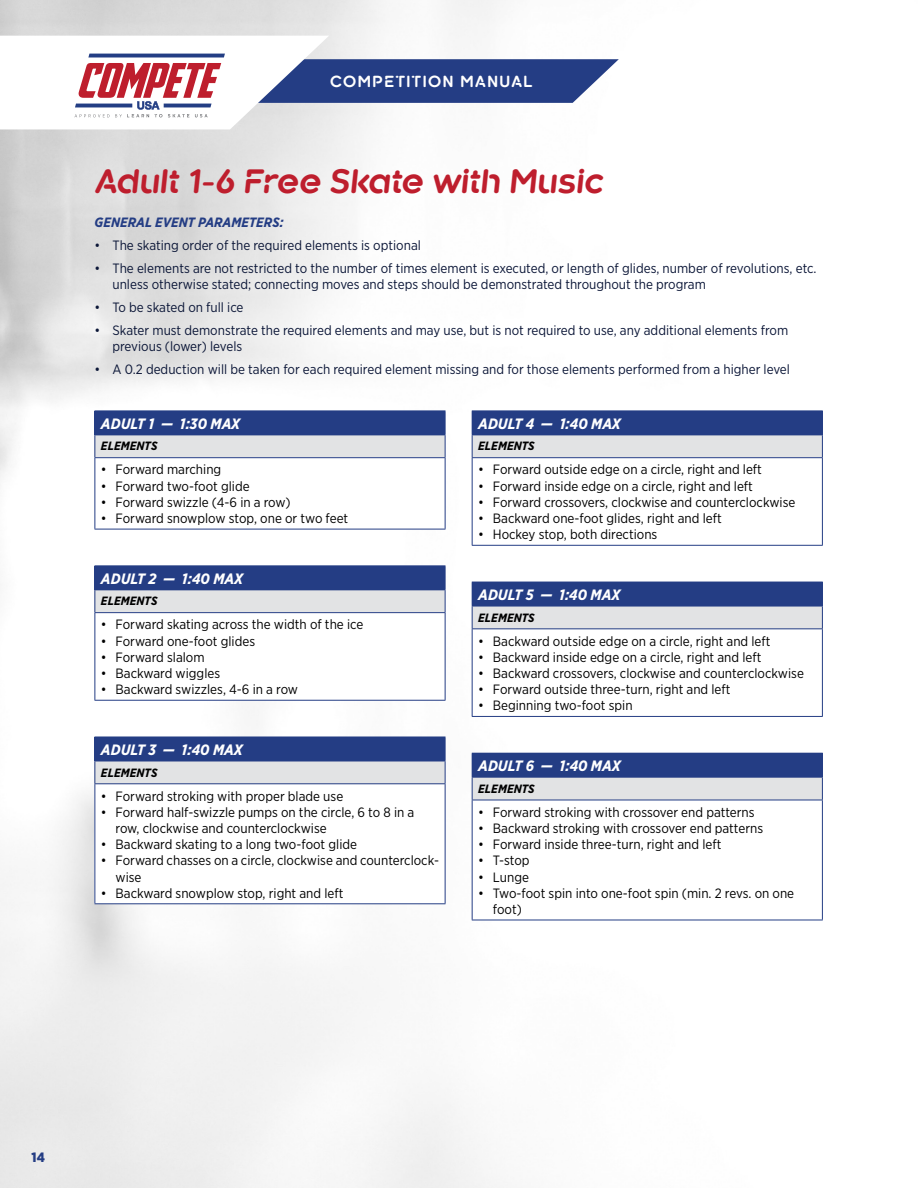
<style>
.page{position:relative;width:918px;height:1188px;background:#fff}
.page>*{position:absolute;margin:0;border:0;box-sizing:border-box;transform-origin:0 0}
.t1{font:italic 700 31.5px "Kroppen Round";color:#be1e2d}
.t2{font:italic 700 15px "Gotham Narrow";color:#fff}
.t3{font:700 15px "Kroppen Round";letter-spacing:.1em;color:#fff}
.t4{font:13.5px/16.2px "Gotham Narrow";color:#000}
.t5{font:13.5px/16.2px "Gotham Narrow";color:#0b1637}
.t6{font:italic 700 13.5px "Gotham Narrow";color:#243d84}
.t7{font:900 13.5px "Gotham Narrow";color:#243d84}
.t8{font:italic 700 12px "Gotham Narrow";color:#000}
</style>
<div class="page">
<svg style="left:74px;top:36px;width:545px;height:93px"></svg>
<div style="left:95px;top:411px;width:350px;height:24px;background:#243d84"></div>
<div style="left:95px;top:435px;width:350px;height:23px;background:#e2e3e4"></div>
<hr style="left:94px;top:435px;width:352px;height:1px;background:#243d84">
<svg style="left:94px;top:411px;width:1px;height:46px"></svg>
<svg style="left:445px;top:411px;width:1px;height:46px"></svg>
<hr style="left:94px;top:457px;width:352px;height:1px;background:#243d84">
<hr style="left:94px;top:458px;width:1px;height:71px;background:#243d84">
<hr style="left:445px;top:458px;width:1px;height:71px;background:#243d84">
<hr style="left:94px;top:529px;width:352px;height:1px;background:#243d84">
<div style="left:95px;top:566px;width:350px;height:24px;background:#243d84"></div>
<div style="left:95px;top:590px;width:350px;height:23px;background:#e2e3e4"></div>
<hr style="left:94px;top:565px;width:352px;height:1px;background:#243d84">
<svg style="left:94px;top:566px;width:1px;height:46px"></svg>
<svg style="left:445px;top:566px;width:1px;height:46px"></svg>
<hr style="left:94px;top:612px;width:352px;height:1px;background:#243d84">
<hr style="left:94px;top:613px;width:1px;height:87px;background:#243d84">
<hr style="left:445px;top:613px;width:1px;height:87px;background:#243d84">
<hr style="left:94px;top:700px;width:352px;height:1px;background:#243d84">
<div style="left:95px;top:737px;width:350px;height:24px;background:#243d84"></div>
<div style="left:95px;top:761px;width:350px;height:23px;background:#e2e3e4"></div>
<hr style="left:94px;top:761px;width:352px;height:1px;background:#243d84">
<svg style="left:94px;top:737px;width:1px;height:46px"></svg>
<svg style="left:445px;top:737px;width:1px;height:46px"></svg>
<hr style="left:94px;top:783px;width:352px;height:1px;background:#243d84">
<hr style="left:94px;top:784px;width:1px;height:119px;background:#243d84">
<hr style="left:445px;top:784px;width:1px;height:119px;background:#243d84">
<hr style="left:94px;top:903px;width:352px;height:1px;background:#243d84">
<div style="left:472px;top:411px;width:350px;height:24px;background:#243d84"></div>
<div style="left:472px;top:435px;width:350px;height:23px;background:#e2e3e4"></div>
<hr style="left:472px;top:435px;width:351px;height:1px;background:#243d84">
<svg style="left:472px;top:435px;width:1px;height:22px"></svg>
<svg style="left:822px;top:411px;width:1px;height:46px"></svg>
<hr style="left:472px;top:457px;width:351px;height:1px;background:#243d84">
<hr style="left:472px;top:458px;width:1px;height:87px;background:#243d84">
<hr style="left:822px;top:458px;width:1px;height:87px;background:#243d84">
<hr style="left:472px;top:545px;width:351px;height:1px;background:#243d84">
<div style="left:472px;top:582px;width:350px;height:24px;background:#243d84"></div>
<div style="left:472px;top:606px;width:350px;height:23px;background:#e2e3e4"></div>
<hr style="left:472px;top:606px;width:351px;height:1px;background:#243d84">
<svg style="left:472px;top:606px;width:1px;height:22px"></svg>
<svg style="left:822px;top:582px;width:1px;height:46px"></svg>
<hr style="left:472px;top:628px;width:351px;height:1px;background:#243d84">
<hr style="left:472px;top:629px;width:1px;height:87px;background:#243d84">
<hr style="left:822px;top:629px;width:1px;height:87px;background:#243d84">
<hr style="left:472px;top:716px;width:351px;height:1px;background:#243d84">
<div style="left:472px;top:753px;width:350px;height:24px;background:#243d84"></div>
<div style="left:472px;top:777px;width:350px;height:23px;background:#e2e3e4"></div>
<hr style="left:472px;top:753px;width:351px;height:1px;background:#243d84">
<hr style="left:472px;top:777px;width:351px;height:1px;background:#243d84">
<svg style="left:472px;top:777px;width:1px;height:23px"></svg>
<svg style="left:822px;top:754px;width:1px;height:46px"></svg>
<hr style="left:472px;top:800px;width:351px;height:1px;background:#243d84">
<hr style="left:472px;top:800px;width:1px;height:120px;background:#243d84">
<hr style="left:822px;top:800px;width:1px;height:120px;background:#243d84">
<hr style="left:472px;top:920px;width:351px;height:1px;background:#243d84">
<p class="t3" style="left:330px;top:73px;width:204px">COMPETITION MANUAL</p>
<h1 class="t1" style="left:94px;top:163px;width:510px">Adult 1-6 Free Skate with Music</h1>
<p class="t6" style="left:94px;top:213px;width:191px">GENERAL EVENT PARAMETERS:</p>
<p class="t5" style="left:94px;top:237px;width:328px">• The skating order of the required elements is optional</p>
<p class="t5" style="left:112px;top:260px;width:706px;text-indent:-18px">• The elements are not restricted to the number of times element is executed, or length of glides, number of revolutions, etc. unless otherwise stated; connecting moves and steps should be demonstrated throughout the program</p>
<p class="t5" style="left:94px;top:299px;width:151px">• To be skated on full ice</p>
<p class="t5" style="left:112px;top:322px;width:677px;text-indent:-18px">• Skater must demonstrate the required elements and may use, but is not required to use, any additional elements from previous (lower) levels</p>
<p class="t5" style="left:94px;top:361px;width:697px">• A 0.2 deduction will be taken for each required element missing and for those elements performed from a higher level</p>
<p class="t2" style="left:101px;top:414px;width:141px">ADULT 1 — 1:30 MAX</p>
<p class="t8" style="left:101px;top:439px;width:58px">ELEMENTS</p>
<p class="t4" style="left:101px;top:461px;width:122px">• Forward marching</p>
<p class="t4" style="left:101px;top:478px;width:150px">• Forward two-foot glide</p>
<p class="t4" style="left:101px;top:494px;width:191px">• Forward swizzle (4-6 in a row)</p>
<p class="t4" style="left:101px;top:510px;width:249px">• Forward snowplow stop, one or two feet</p>
<p class="t2" style="left:101px;top:569px;width:144px">ADULT 2 — 1:40 MAX</p>
<p class="t8" style="left:101px;top:594px;width:58px">ELEMENTS</p>
<p class="t4" style="left:101px;top:616px;width:264px">• Forward skating across the width of the ice</p>
<p class="t4" style="left:101px;top:633px;width:156px">• Forward one-foot glides</p>
<p class="t4" style="left:101px;top:649px;width:105px">• Forward slalom</p>
<p class="t4" style="left:101px;top:665px;width:121px">• Backward wiggles</p>
<p class="t4" style="left:101px;top:681px;width:199px">• Backward swizzles, 4-6 in a row</p>
<p class="t2" style="left:101px;top:740px;width:143px">ADULT 3 — 1:40 MAX</p>
<p class="t8" style="left:101px;top:765px;width:58px">ELEMENTS</p>
<p class="t4" style="left:101px;top:787px;width:244px">• Forward stroking with proper blade use</p>
<p class="t4" style="left:116px;top:804px;width:300px;text-indent:-15px">• Forward half-swizzle pumps on the circle, 6 to 8 in a row, clockwise and counterclockwise</p>
<p class="t4" style="left:101px;top:836px;width:258px">• Backward skating to a long two-foot glide</p>
<p class="t4" style="left:116px;top:852px;width:325px;text-indent:-15px">• Forward chasses on a circle, clockwise and counterclock&shy;wise</p>
<p class="t4" style="left:101px;top:885px;width:244px">• Backward snowplow stop, right and left</p>
<p class="t2" style="left:478px;top:414px;width:144px">ADULT 4 — 1:40 MAX</p>
<p class="t8" style="left:478px;top:439px;width:58px">ELEMENTS</p>
<p class="t4" style="left:478px;top:461px;width:285px">• Forward outside edge on a circle, right and left</p>
<p class="t4" style="left:478px;top:478px;width:276px">• Forward inside edge on a circle, right and left</p>
<p class="t4" style="left:478px;top:494px;width:319px">• Forward crossovers, clockwise and counterclockwise</p>
<p class="t4" style="left:478px;top:510px;width:245px">• Backward one-foot glides, right and left</p>
<p class="t4" style="left:478px;top:526px;width:181px">• Hockey stop, both directions</p>
<p class="t2" style="left:478px;top:585px;width:144px">ADULT 5 — 1:40 MAX</p>
<p class="t8" style="left:478px;top:610px;width:58px">ELEMENTS</p>
<p class="t4" style="left:478px;top:633px;width:294px">• Backward outside edge on a circle, right and left</p>
<p class="t4" style="left:478px;top:649px;width:285px">• Backward inside edge on a circle, right and left</p>
<p class="t4" style="left:478px;top:665px;width:327px">• Backward crossovers, clockwise and counterclockwise</p>
<p class="t4" style="left:478px;top:681px;width:254px">• Forward outside three-turn, right and left</p>
<p class="t4" style="left:478px;top:697px;width:156px">• Beginning two-foot spin</p>
<p class="t2" style="left:478px;top:756px;width:144px">ADULT 6 — 1:40 MAX</p>
<p class="t8" style="left:478px;top:781px;width:58px">ELEMENTS</p>
<p class="t4" style="left:478px;top:804px;width:278px">• Forward stroking with crossover end patterns</p>
<p class="t4" style="left:478px;top:820px;width:287px">• Backward stroking with crossover end patterns</p>
<p class="t4" style="left:478px;top:836px;width:245px">• Forward inside three-turn, right and left</p>
<p class="t4" style="left:478px;top:852px;width:53px">• T-stop</p>
<p class="t4" style="left:478px;top:868px;width:52px">• Lunge</p>
<p class="t4" style="left:493px;top:885px;width:303px;text-indent:-15px">• Two-foot spin into one-foot spin (min. 2 revs. on one foot)</p>
<p class="t7" style="left:32px;top:1148px;width:15px">14</p>
</div>
